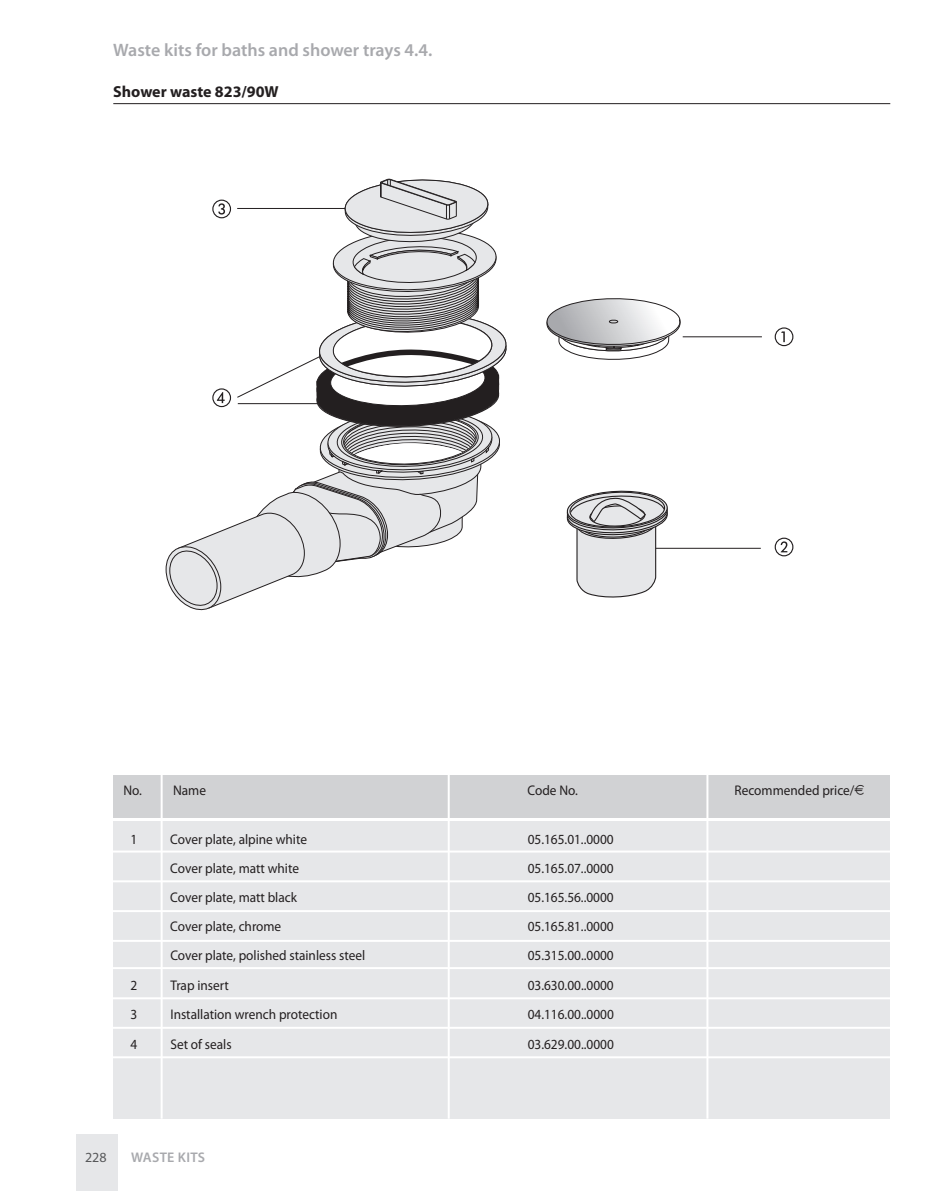
<style>
.page{position:relative;width:947px;height:1191px;background:#fff}
.page>*{position:absolute;margin:0;border:0;box-sizing:border-box;transform-origin:0 0}
.t1{font:600 18px "Myriad Pro";color:#a8a9ad}
.t2{font:700 16px "Myriad Pro";color:#231f20}
.t3{font:14px "Myriad Pro";color:#231f20;scale:.95 1}
.t4{font:600 14px "Myriad Pro";letter-spacing:.02em;color:#a8a9ad}
.t5{font:14px "Myriad Pro";color:#57585a}
.s1{font-family:"Euro Collection"}
</style>
<div class="page">
<div style="left:76px;top:1134px;width:41px;height:57px;background:#e6e7e9"></div>
<hr style="left:113px;top:103px;width:777px;height:1px;background:#231f20">
<div style="left:113px;top:775px;width:777px;height:43px;background:#d1d2d4"></div>
<div style="left:113px;top:821px;width:777px;height:297px;background:#e6e7e9"></div>
<hr style="left:161px;top:772px;width:2px;height:346px;background:#fff">
<hr style="left:448px;top:772px;width:2px;height:346px;background:#fff">
<hr style="left:706px;top:772px;width:2px;height:346px;background:#fff">
<hr style="left:100px;top:850px;width:816px;height:2px;background:#fff">
<hr style="left:100px;top:880px;width:816px;height:2px;background:#fff">
<hr style="left:100px;top:910px;width:816px;height:2px;background:#fff">
<hr style="left:100px;top:940px;width:816px;height:2px;background:#fff">
<hr style="left:100px;top:967px;width:816px;height:2px;background:#fff">
<hr style="left:638px;top:548px;width:123px;height:1px;background:#231f20">
<svg style="left:566px;top:490px;width:107px;height:108px"></svg>
<hr style="left:683px;top:336px;width:79px;height:1px;background:#231f20">
<svg style="left:546px;top:298px;width:142px;height:62px"></svg>
<div style="left:608px;top:319px;width:11px;height:5px;border:1px solid #231f20;border-radius:2px"></div>
<hr style="left:101px;top:997px;width:816px;height:2px;background:#fff">
<hr style="left:101px;top:1026px;width:816px;height:2px;background:#fff">
<svg style="left:775px;top:327px;width:18px;height:19px"></svg>
<svg style="left:775px;top:537px;width:18px;height:19px"></svg>
<svg style="left:165px;top:178px;width:342px;height:433px"></svg>
<hr style="left:99px;top:1056px;width:816px;height:2px;background:#fff">
<p class="t1" style="left:113px;top:39px;width:321px">Waste kits for baths and shower trays 4.4.</p>
<p class="t2" style="left:113px;top:81px;width:167px">Shower waste 823/90W</p>
<p class="t3" style="left:123px;top:781px;width:88px">No. Name</p>
<p class="t3" style="left:527px;top:781px;width:54px">Code No.</p>
<p class="t3" style="left:734px;top:781px;width:139px">Recommended price/<span class="s1">E</span></p>
<p class="t3" style="left:131px;top:830px;width:9px">1</p>
<p class="t3" style="left:170px;top:830px;width:145px">Cover plate, alpine white</p>
<p class="t3" style="left:528px;top:830px;width:92px">05.165.01..0000</p>
<p class="t3" style="left:170px;top:859px;width:137px">Cover plate, matt white</p>
<p class="t3" style="left:528px;top:859px;width:92px">05.165.07..0000</p>
<p class="t3" style="left:170px;top:888px;width:135px">Cover plate, matt black</p>
<p class="t3" style="left:528px;top:888px;width:92px">05.165.56..0000</p>
<p class="t3" style="left:170px;top:918px;width:118px">Cover plate, chrome</p>
<p class="t3" style="left:528px;top:918px;width:92px">05.165.81..0000</p>
<p class="t3" style="left:170px;top:947px;width:207px">Cover plate, polished stainless steel</p>
<p class="t3" style="left:528px;top:947px;width:92px">05.315.00..0000</p>
<p class="t3" style="left:131px;top:976px;width:9px">2</p>
<p class="t3" style="left:170px;top:976px;width:63px">Trap insert</p>
<p class="t3" style="left:528px;top:976px;width:92px">03.630.00..0000</p>
<p class="t3" style="left:131px;top:1006px;width:9px">3</p>
<p class="t3" style="left:170px;top:1006px;width:177px">Installation wrench protection</p>
<p class="t3" style="left:528px;top:1006px;width:92px">04.116.00..0000</p>
<p class="t3" style="left:131px;top:1035px;width:9px">4</p>
<p class="t3" style="left:170px;top:1035px;width:66px">Set of seals</p>
<p class="t3" style="left:528px;top:1035px;width:92px">03.629.00..0000</p>
<p class="t5" style="left:85px;top:1149px;width:23px">228</p>
<p class="t4" style="left:131px;top:1148px;width:75px">WASTE KITS</p>
</div>
